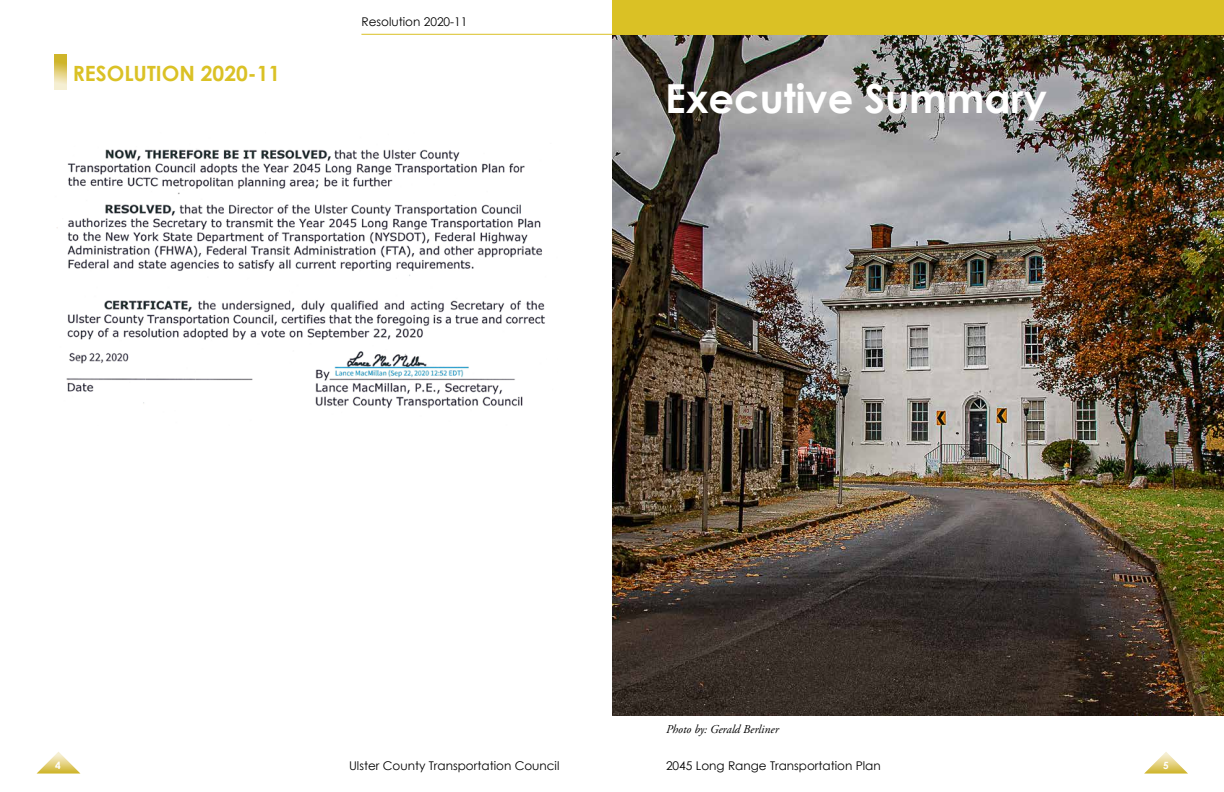
<style>
.page{position:relative;width:1224px;height:792px;background:#fff}
.page>*{position:absolute;margin:0;border:0;box-sizing:border-box;transform-origin:0 0}
.t1{font:700 40px "Century Gothic";color:#fff}
.t2{font:700 21px "Century Gothic";color:#dac125}
.t3{font:12px "Century Gothic";color:#000}
.Copy{font:italic 12px "Adobe Garamond Pro";color:#000}
.t4{font:700 10px "Century Gothic";color:#fff}
</style>
<div class="page">
<svg style="left:37px;top:752px;width:43px;height:22px"></svg>
<svg style="left:1144px;top:752px;width:44px;height:22px"></svg>
<hr style="left:361px;top:34px;width:260px;height:1px;background:#dac125">
<svg style="left:54px;top:54px;width:13px;height:36px"></svg>
<img style="left:612px;top:34px;width:612px;height:681px">
<div style="left:612px;top:0;width:612px;height:34px;background:#dac125"></div>
<img style="left:57px;top:149px;width:488px;height:260px">
<p class="t2" style="left:73px;top:60px;width:209px">RESOLUTION 2020-11</p>
<p class="t3" style="left:361px;top:15px;width:108px">Resolution 2020-11</p>
<p class="t1" style="left:665px;top:73px;width:383px">Executive Summary</p>
<p class="Copy" style="left:666px;top:722px;width:114px">Photo by: Gerald Berliner</p>
<p class="t4" style="left:55px;top:759px;width:7px">4</p>
<p class="t3" style="left:349px;top:758px;width:212px">Ulster County Transportation Council</p>
<p class="t3" style="left:666px;top:758px;width:216px">2045 Long Range Transportation Plan</p>
<p class="t4" style="left:1163px;top:759px;width:7px">5</p>
</div>
